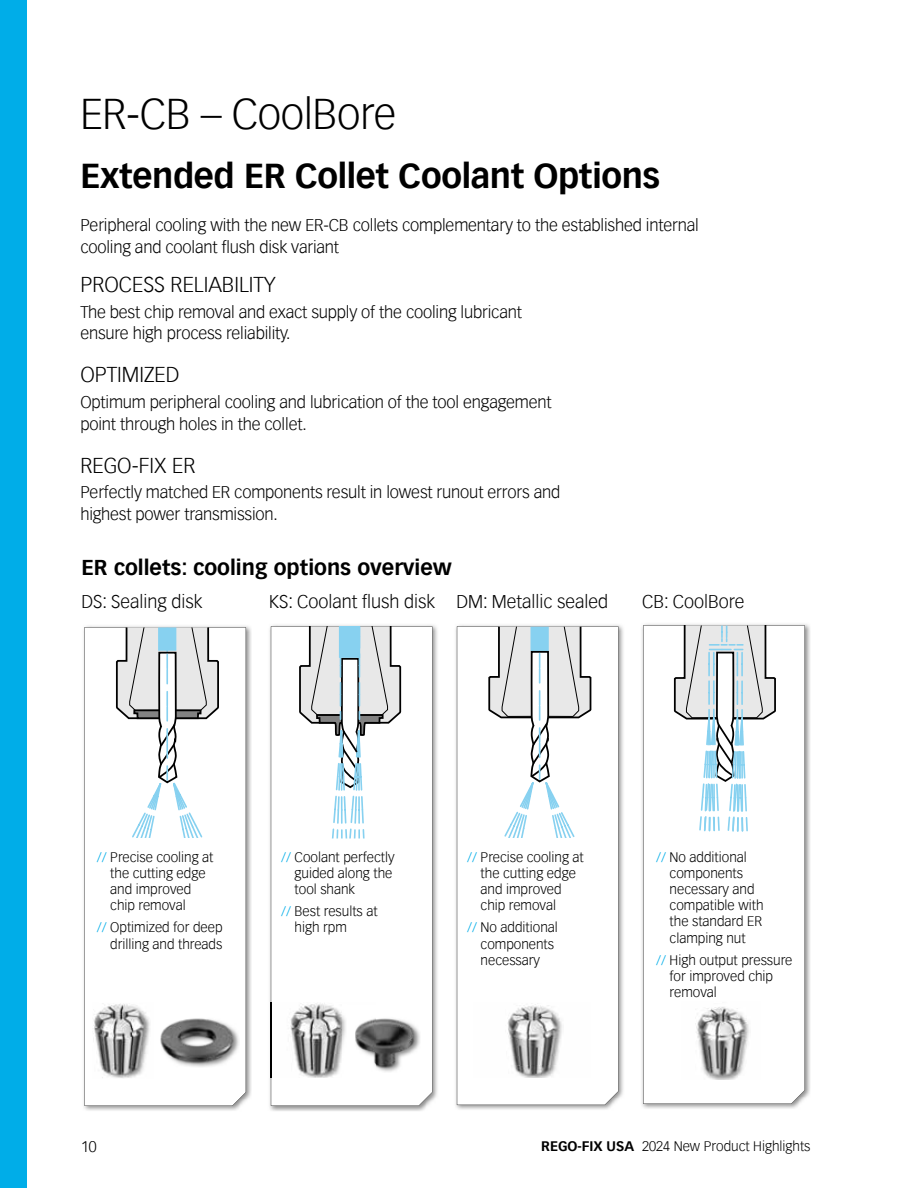
<style>
.page{position:relative;width:918px;height:1188px;background:#fff}
.page>*{position:absolute;margin:0;border:0;box-sizing:border-box;transform-origin:0 0}
.t1{font:300 42px "Vectora Com";letter-spacing:-.01em;color:#000}
.t2{font:700 33.75px "Vectora Com";letter-spacing:-.01em;color:#000}
.t3{font:300 21px "Vectora Com";color:#000}
.t4{font:700 21px "Vectora Com";color:#000}
.t5{font:300 18px "Vectora Com";color:#000}
.t6{font:300 16.5px/21.6px "Vectora Com";letter-spacing:-.01em;color:#000}
.t7{font:300 15px "Vectora Com";color:#000}
.t8{font:300 13.5px/16.2px "Vectora Com";color:#000}
.s1{color:#00ade8}
.s2{font-weight:700}
</style>
<div class="page">
<div style="left:0;top:0;width:27px;height:1188px;background:#00ade8"></div>
<img style="left:269px;top:625px;width:169px;height:486px">
<svg style="left:271px;top:626px;width:161px;height:480px"></svg>
<img style="left:455px;top:625px;width:169px;height:485px">
<svg style="left:457px;top:626px;width:161px;height:479px"></svg>
<svg style="left:299px;top:627px;width:102px;height:211px"></svg>
<img style="left:83px;top:626px;width:168px;height:485px">
<svg style="left:84px;top:627px;width:162px;height:479px"></svg>
<svg style="left:478px;top:627px;width:122px;height:211px"></svg>
<img style="left:641px;top:624px;width:169px;height:485px">
<svg style="left:643px;top:625px;width:162px;height:479px"></svg>
<svg style="left:106px;top:627px;width:122px;height:212px"></svg>
<div style="left:158px;top:627px;width:18px;height:24px;background:#87d1f0"></div>
<svg style="left:674px;top:626px;width:102px;height:213px"></svg>
<img style="left:474px;top:1003px;width:117px;height:74px">
<img style="left:508px;top:1005px;width:55px;height:72px">
<img style="left:158px;top:1014px;width:83px;height:53px">
<img style="left:160px;top:1017px;width:80px;height:50px">
<img style="left:376px;top:1004px;width:50px;height:74px">
<img style="left:376px;top:1016px;width:45px;height:57px">
<img style="left:92px;top:1003px;width:62px;height:75px">
<img style="left:94px;top:1003px;width:57px;height:75px">
<img style="left:682px;top:1001px;width:78px;height:78px">
<img style="left:269px;top:1002px;width:107px;height:76px">
<img style="left:271px;top:1002px;width:1px;height:76px">
<img style="left:291px;top:1003px;width:85px;height:75px">
<img style="left:342px;top:1004px;width:5px;height:74px">
<div style="left:86px;top:839px;width:158px;height:154px;background:#fff"></div>
<div style="left:273px;top:840px;width:158px;height:122px;background:#fff"></div>
<div style="left:462px;top:838px;width:155px;height:142px;background:#fff"></div>
<div style="left:645px;top:839px;width:158px;height:154px;background:#fff"></div>
<h1 class="t1" style="left:80px;top:89px;width:317px">ER-CB – CoolBore</h1>
<h2 class="t2" style="left:80px;top:155px;width:581px">Extended ER Collet Coolant Options</h2>
<p class="t6" style="left:80px;top:214px;width:620px">Peripheral cooling with the new ER-CB collets complementary to the established internal cooling and coolant flush disk variant</p>
<h3 class="t3" style="left:80px;top:272px;width:197px">PROCESS RELIABILITY</h3>
<p class="t6" style="left:80px;top:301px;width:443px">The best chip removal and exact supply of the cooling lubricant ensure high process reliability.</p>
<h3 class="t3" style="left:80px;top:362px;width:101px">OPTIMIZED</h3>
<p class="t6" style="left:80px;top:391px;width:473px">Optimum peripheral cooling and lubrication of the tool engagement point through holes in the collet.</p>
<h3 class="t3" style="left:80px;top:453px;width:117px">REGO-FIX ER</h3>
<p class="t6" style="left:80px;top:482px;width:481px">Perfectly matched ER components result in lowest runout errors and highest power transmission.</p>
<h3 class="t4" style="left:82px;top:555px;width:372px">ER collets: cooling options overview</h3>
<h3 class="t5" style="left:269px;top:591px;width:341px">KS: Coolant flush disk DM: Metallic sealed</h3>
<h3 class="t5" style="left:642px;top:591px;width:104px">CB: CoolBore</h3>
<h3 class="t5" style="left:82px;top:591px;width:123px">DS: Sealing disk</h3>
<p class="t8" style="left:110px;top:849px;width:105px;text-indent:-14px"><span class="s1">//</span> Precise cooling at the cutting edge and improved chip removal</p>
<p class="t8" style="left:97px;top:919px;width:127px;text-align:right"><span class="s1">//</span> Optimized for deep drilling and threads</p>
<p class="t8" style="left:295px;top:849px;width:102px;text-indent:-14px"><span class="s1">//</span> Coolant perfectly guided along the tool shank</p>
<p class="t8" style="left:295px;top:903px;width:85px;text-indent:-14px"><span class="s1">//</span> Best results at high rpm</p>
<p class="t8" style="left:481px;top:849px;width:105px;text-indent:-14px"><span class="s1">//</span> Precise cooling at the cutting edge and improved chip removal</p>
<p class="t8" style="left:481px;top:919px;width:79px;text-indent:-14px"><span class="s1">//</span> No additional components necessary</p>
<p class="t8" style="left:670px;top:849px;width:95px;text-indent:-14px"><span class="s1">//</span> No additional components necessary and compatible with the standard ER clamping nut</p>
<p class="t8" style="left:670px;top:952px;width:124px;text-indent:-14px"><span class="s1">//</span> High output pressure for improved chip removal</p>
<p class="t7" style="left:81px;top:1138px;width:17px">10</p>
<p class="t8" style="left:541px;top:1138px;width:271px"><span class="s2">REGO-FIX USA</span> 2024 New Product Highlights</p>
</div>
